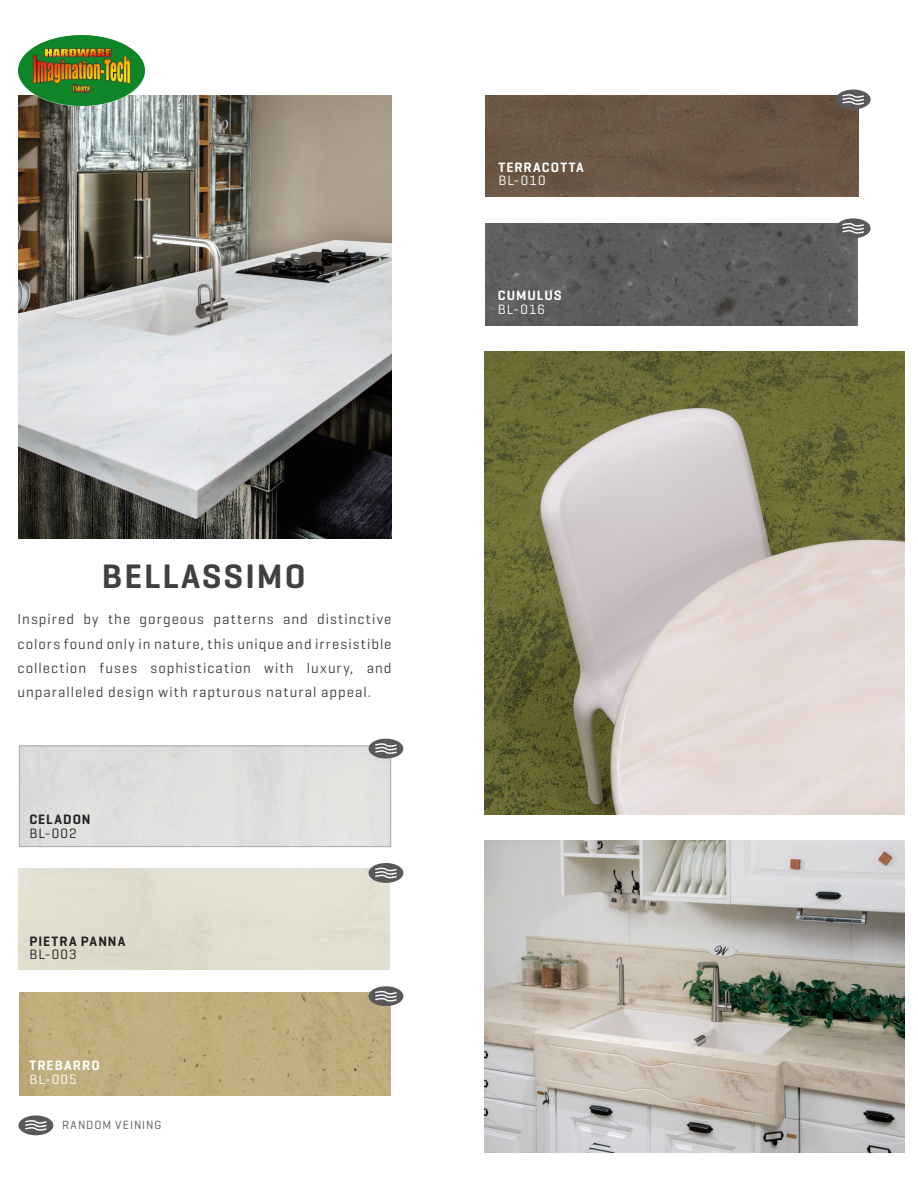
<style>
.page{position:relative;width:918px;height:1188px;background:#fff}
.page>*{position:absolute;margin:0;border:0;box-sizing:border-box;transform-origin:0 0}
.t1{font:600 34.5px "Geogrotesque";letter-spacing:.06em;color:#404042}
.t2{font:14.7px/24.2px "Geogrotesque";letter-spacing:.065em;color:#404042;text-align:justify}
.t3{font:600 13.8px/13.8px "Geogrotesque";letter-spacing:.075em;color:#fff}
.t4{font:600 13.8px/13.8px "Geogrotesque";letter-spacing:.075em;color:#231f20}
.t5{font:12.15px "Geogrotesque";letter-spacing:.075em;color:#5a5858}
.s1{font-weight:400}
</style>
<div class="page">
<img style="left:18px;top:96px;width:374px;height:442px">
<img style="left:485px;top:352px;width:419px;height:463px">
<img style="left:486px;top:224px;width:372px;height:102px">
<div style="left:18px;top:868px;width:372px;height:102px;background:#e0ded0"></div>
<div style="left:19px;top:993px;width:371px;height:103px;background:#c0ae7d"></div>
<div style="left:19px;top:746px;width:372px;height:101px;border:1px solid #a8a9ad"></div>
<img style="left:486px;top:96px;width:373px;height:100px">
<div style="left:369px;top:739px;width:34px;height:20px;background:#59595c;border-radius:50%"></div>
<svg style="left:375px;top:743px;width:22px;height:11px"></svg>
<div style="left:369px;top:863px;width:34px;height:20px;background:#59595c;border-radius:50%"></div>
<svg style="left:375px;top:867px;width:22px;height:11px"></svg>
<div style="left:369px;top:986px;width:34px;height:20px;background:#59595c;border-radius:50%"></div>
<svg style="left:375px;top:990px;width:22px;height:12px"></svg>
<div style="left:836px;top:90px;width:35px;height:19px;background:#59595c;border-radius:50%"></div>
<svg style="left:842px;top:94px;width:22px;height:11px"></svg>
<div style="left:836px;top:218px;width:35px;height:20px;background:#59595c;border-radius:50%"></div>
<svg style="left:842px;top:223px;width:22px;height:11px"></svg>
<img style="left:485px;top:841px;width:419px;height:312px">
<div style="left:18px;top:1115px;width:35px;height:20px;background:#59595c;border-radius:50%"></div>
<svg style="left:25px;top:1120px;width:22px;height:11px"></svg>
<img style="left:19px;top:35px;width:125px;height:71px">
<p class="t1" style="left:102px;top:555px;width:205px">BELLASSIMO</p>
<p class="t2" style="left:18px;top:607px;width:375px">Inspired by the gorgeous patterns and distinctive colors found only in nature, this unique and irresistible collection fuses sophistication with luxury, and unparalleled design with rapturous natural appeal.</p>
<p class="t4" style="left:29px;top:812px;width:63px">CELADON<br><span class="s1">BL-002</span></p>
<p class="t4" style="left:29px;top:934px;width:97px">PIETRA PANNA<br><span class="s1">BL-003</span></p>
<p class="t3" style="left:29px;top:1058px;width:72px">TREBARRO<br><span class="s1">BL-005</span></p>
<p class="t5" style="left:62px;top:1117px;width:101px">RANDOM VEINING</p>
<p class="t3" style="left:498px;top:160px;width:87px">TERRACOTTA<br><span class="s1">BL-010</span></p>
<p class="t3" style="left:498px;top:288px;width:66px">CUMULUS<br><span class="s1">BL-016</span></p>
</div>
